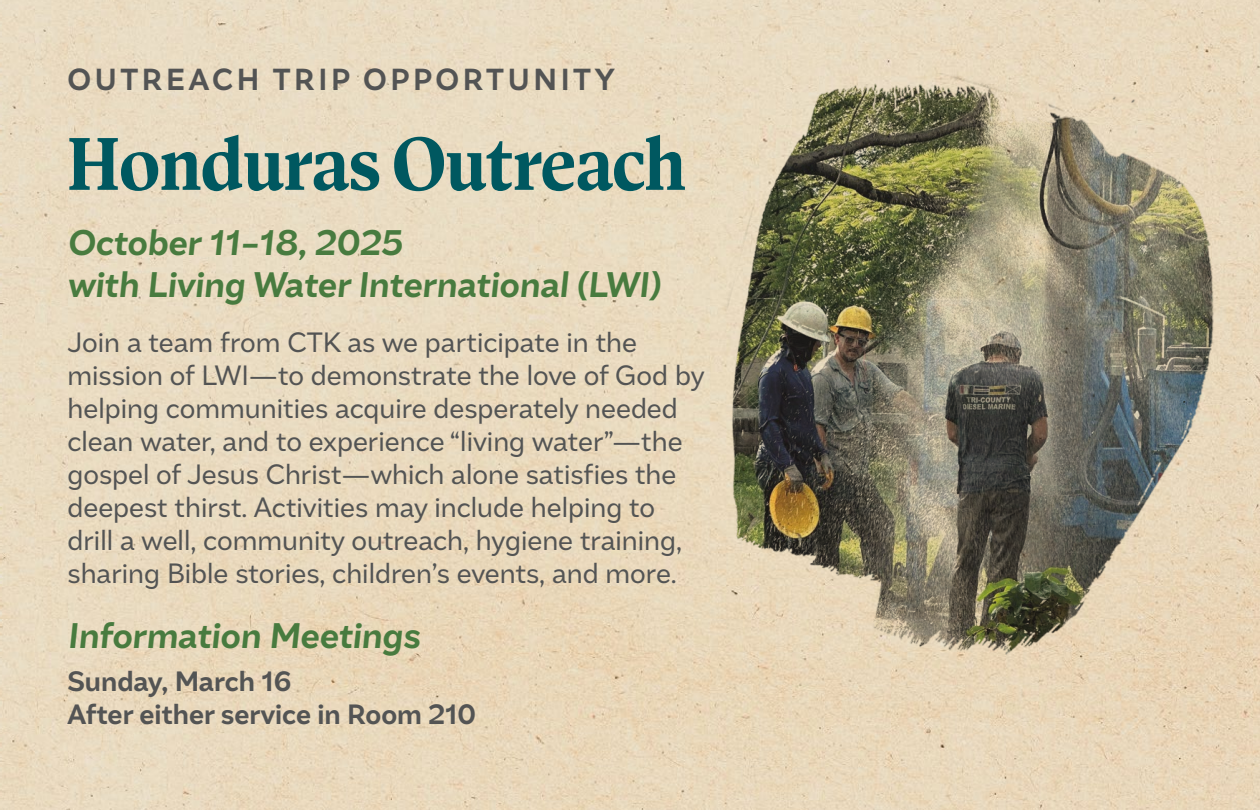
<style>
.page{position:relative;width:1260px;height:810px;background:#fff}
.page>*{position:absolute;margin:0;border:0;box-sizing:border-box;transform-origin:0 0}
.Project_Title{font:75px "Antonia Variable";letter-spacing:-.01em;color:#005860}
.Project_subtitle{font:italic 700 35px/42px "Amica Pro";color:#487b3f}
.Country{font:700 30px "Amica Pro";letter-spacing:.12em;color:#535454}
.Project_Description{font:27.5px/33px "Amica Pro";color:#535454}
.Project_Description-2{font:700 27.5px "Amica Pro";color:#535454}
</style>
<div class="page">
<img style="left:0;top:0;width:1260px;height:810px">
<img style="left:711px;top:73px;width:520px;height:583px">
<p class="Country" style="left:68px;top:59px;width:549px">OUTREACH TRIP OPPORTUNITY</p>
<p class="Project_Title" style="left:68px;top:120px;width:620px">Honduras Outreach</p>
<p class="Project_subtitle" style="left:68px;top:220px;width:595px">October 11–18, 2025<br>with Living Water International (LWI)</p>
<p class="Project_Description" style="left:68px;top:325px;width:639px">Join a team from CTK as we participate in the mission of LWI—to demonstrate the love of God by helping communities acquire desperately needed clean water, and to experience “living water”—the gospel of Jesus Christ—which alone satisfies the deepest thirst. Activities may include helping to drill a well, community outreach, hygiene training, sharing Bible stories, children’s events, and more.</p>
<p class="Project_subtitle" style="left:68px;top:613px;width:354px">Information Meetings</p>
<p class="Project_Description-2" style="left:68px;top:663px;width:226px">Sunday, March 16</p>
<p class="Project_Description-2" style="left:68px;top:695px;width:410px">After either service in Room 210</p>
</div>
